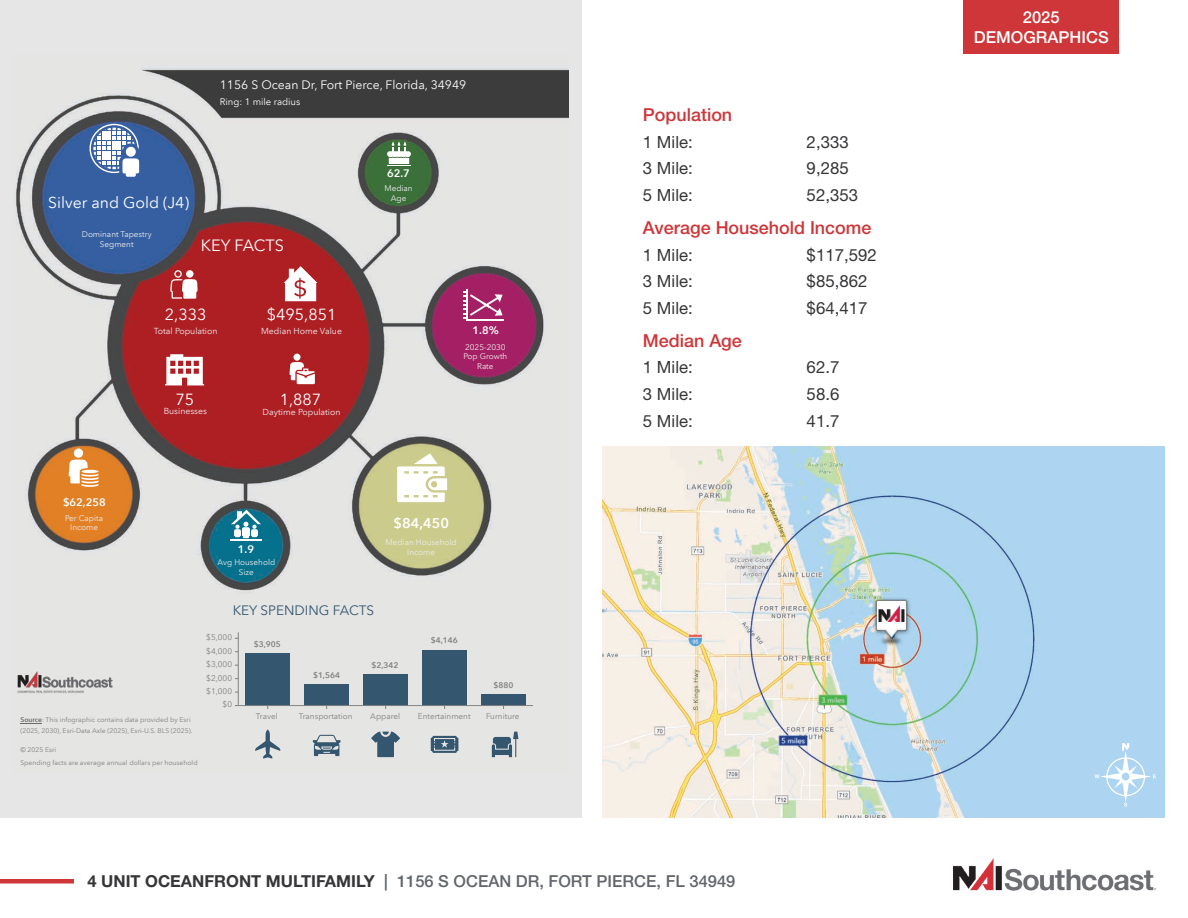
<style>
.page{position:relative;width:1188px;height:918px;background:#fff}
.page>*{position:absolute;margin:0;border:0;box-sizing:border-box;transform-origin:0 0}
.t1{font:500 18px "Helvetica Neue LT Std";color:#ce3639}
.t2{font:16.8px "Helvetica Neue LT Std";color:#363639}
.t3{font:500 16.5px "Helvetica Neue LT Std";color:#62666b}
.t4{font:500 16.5px/19.8px "Helvetica Neue LT Std";color:#fff;text-align:center}
.t5{font:16.35px "Avenir Next LT Pro";letter-spacing:-.005em;color:#fff}
.t6{font:16.05px "Avenir Next LT Pro";color:#fff}
.t7{font:15.75px "Avenir Next LT Pro";color:#fff}
.t8{font:600 14.1px "Avenir Next LT Pro";color:#fff}
.t9{font:13.65px "Avenir Next LT Pro";color:#34566f}
.t10{font:12.3px "Avenir Next LT Pro";color:#fff}
.t11{font:600 10.95px "Avenir Next LT Pro";color:#fff}
.t12{font:9.6px "Avenir Next LT Pro";color:#fff}
.t13{font:8.7px "Avenir Next LT Pro";color:#ececec}
.t14{font:8.1px/9.8px "Avenir Next LT Pro";color:#ececec;text-align:center}
.t15{font:8.1px "Avenir Next LT Pro";color:#818181}
.t16{font:600 8.1px "Avenir Next LT Pro";color:#818181}
.t17{font:6.75px/10.9px "Avenir Next LT Pro";color:#818181}
.s1{font-weight:600;color:#6a6a6a}
.s2{font-weight:700;color:#363639}
</style>
<div class="page">
<div style="left:0;top:0;width:581px;height:818px;background:#e6e6e6"></div>
<img style="left:16px;top:67px;width:552px;height:691px">
<svg style="left:90px;top:124px;width:49px;height:53px;background:#94aacc"></svg>
<svg style="left:170px;top:270px;width:28px;height:29px"></svg>
<div style="left:186px;top:270px;width:8px;height:8px;background:#fff;border-radius:50%"></div>
<svg style="left:284px;top:266px;width:33px;height:35px"></svg>
<svg style="left:165px;top:354px;width:39px;height:31px"></svg>
<div style="left:293px;top:354px;width:8px;height:7px;background:#fff;border-radius:50%"></div>
<svg style="left:289px;top:362px;width:26px;height:22px"></svg>
<svg style="left:387px;top:141px;width:24px;height:25px"></svg>
<hr style="left:466px;top:319px;width:37px;height:2px;background:#fff">
<svg style="left:463px;top:291px;width:40px;height:28px"></svg>
<hr style="left:466px;top:289px;width:2px;height:32px;background:#fff">
<svg style="left:397px;top:453px;width:50px;height:49px;background:#ededd7"></svg>
<hr style="left:230px;top:539px;width:32px;height:1px;background:#fff">
<svg style="left:231px;top:510px;width:30px;height:28px"></svg>
<div style="left:74px;top:449px;width:9px;height:9px;background:#fff;border-radius:50%"></div>
<svg style="left:69px;top:460px;width:30px;height:27px"></svg>
<hr style="left:81px;top:470px;width:18px;height:3px;background:#fff;border-radius:50%">
<div style="left:246px;top:653px;width:44px;height:53px;background:#34566f"></div>
<div style="left:305px;top:684px;width:44px;height:22px;background:#34566f"></div>
<div style="left:364px;top:674px;width:44px;height:32px;background:#34566f"></div>
<div style="left:422px;top:650px;width:45px;height:56px;background:#34566f"></div>
<div style="left:481px;top:694px;width:45px;height:12px;background:#34566f"></div>
<hr style="left:238px;top:705px;width:295px;height:1px;background:#818181">
<hr style="left:238px;top:632px;width:1px;height:74px;background:#818181">
<svg style="left:255px;top:729px;width:25px;height:30px"></svg>
<svg style="left:313px;top:735px;width:28px;height:21px"></svg>
<svg style="left:371px;top:732px;width:29px;height:25px"></svg>
<svg style="left:431px;top:736px;width:27px;height:17px"></svg>
<svg style="left:492px;top:732px;width:26px;height:25px"></svg>
<svg style="left:20px;top:723px;width:22px;height:1px"></svg>
<img style="left:16px;top:668px;width:134px;height:27px">
<img style="left:603px;top:446px;width:562px;height:372px">
<svg style="left:1094px;top:743px;width:62px;height:64px;background:#b9dbf3"></svg>
<img style="left:872px;top:597px;width:38px;height:48px">
<div style="left:963px;top:0;width:156px;height:54px;background:#ce3639"></div>
<hr style="left:0;top:879px;width:156px;height:4px;background:#ce3639">
<img style="left:954px;top:858px;width:202px;height:33px">
<div style="left:74px;top:869px;width:864px;height:24px;background:#fff"></div>
<h3 class="t10" style="left:220px;top:78px;width:248px">1156 S Ocean Dr, Fort Pierce, Florida, 34949</h3>
<h3 class="t12" style="left:220px;top:95px;width:82px">Ring: 1 mile radius</h3>
<h3 class="t7" style="left:48px;top:193px;width:142px">Silver and Gold (J4)</h3>
<p class="t14" style="left:82px;top:229px;width:71px">Dominant Tapestry<br>Segment</p>
<h3 class="t5" style="left:201px;top:236px;width:85px">KEY FACTS</h3>
<h3 class="t6" style="left:165px;top:305px;width:43px">2,333</h3>
<p class="t13" style="left:154px;top:326px;width:65px">Total Population</p>
<h3 class="t6" style="left:175px;top:389px;width:20px">75</h3>
<p class="t13" style="left:164px;top:406px;width:45px">Businesses</p>
<h3 class="t6" style="left:267px;top:305px;width:71px">$495,851</h3>
<p class="t13" style="left:261px;top:326px;width:82px">Median Home Value</p>
<h3 class="t6" style="left:280px;top:389px;width:43px">1,887</h3>
<p class="t13" style="left:263px;top:406px;width:79px">Daytime Population</p>
<h3 class="t11" style="left:387px;top:167px;width:24px">62.7</h3>
<p class="t14" style="left:384px;top:184px;width:30px">Median<br>Age</p>
<h3 class="t11" style="left:473px;top:324px;width:28px">1.8%</h3>
<p class="t14" style="left:463px;top:342px;width:45px">2025-2030<br>Pop Growth<br>Rate</p>
<h3 class="t11" style="left:63px;top:495px;width:44px">$62,258</h3>
<p class="t14" style="left:65px;top:513px;width:40px">Per Capita<br>Income</p>
<h3 class="t8" style="left:394px;top:514px;width:57px">$84,450</h3>
<p class="t14" style="left:386px;top:537px;width:73px">Median Household</p>
<h3 class="t11" style="left:238px;top:542px;width:18px">1.9</h3>
<p class="t14" style="left:407px;top:547px;width:29px">Income</p>
<p class="t14" style="left:218px;top:557px;width:59px">Avg Household<br>Size</p>
<h3 class="t9" style="left:233px;top:602px;width:143px">KEY SPENDING FACTS</h3>
<p class="t17" style="left:20px;top:715px;width:174px"><span class="s1">Source</span>: This infographic contains data provided by Esri (2025, 2030), Esri-Data Axle (2025), Esri-U.S. BLS (2025).</p>
<p class="t17" style="left:20px;top:743px;width:179px;line-height:12.9px">© 2025 Esri<br>Spending facts are average annual dollars per household</p>
<p class="t15" style="left:206px;top:632px;width:27px">$5,000</p>
<p class="t15" style="left:206px;top:646px;width:27px">$4,000</p>
<p class="t15" style="left:206px;top:660px;width:27px">$3,000</p>
<p class="t15" style="left:206px;top:673px;width:27px">$2,000</p>
<p class="t15" style="left:206px;top:687px;width:27px">$1,000</p>
<p class="t15" style="left:223px;top:700px;width:11px">$0</p>
<p class="t16" style="left:254px;top:639px;width:29px">$3,905</p>
<p class="t16" style="left:431px;top:636px;width:29px">$4,146</p>
<p class="t16" style="left:313px;top:670px;width:29px">$1,564</p>
<p class="t16" style="left:372px;top:660px;width:29px">$2,342</p>
<p class="t16" style="left:493px;top:680px;width:21px">$880</p>
<p class="t15" style="left:256px;top:711px;width:23px">Travel</p>
<p class="t15" style="left:299px;top:711px;width:55px">Transportation</p>
<p class="t15" style="left:370px;top:711px;width:31px">Apparel</p>
<p class="t15" style="left:418px;top:711px;width:54px">Entertainment</p>
<p class="t15" style="left:486px;top:711px;width:35px">Furniture</p>
<h1 class="t1" style="left:643px;top:104px;width:91px">Population</h1>
<h2 class="t2" style="left:643px;top:132px;width:51px">1 Mile:</h2>
<h2 class="t2" style="left:807px;top:132px;width:44px">2,333</h2>
<h2 class="t2" style="left:643px;top:158px;width:51px">3 Mile:</h2>
<h2 class="t2" style="left:807px;top:158px;width:44px">9,285</h2>
<h2 class="t2" style="left:643px;top:185px;width:51px">5 Mile:</h2>
<h2 class="t2" style="left:807px;top:185px;width:53px">52,353</h2>
<h1 class="t1" style="left:643px;top:217px;width:230px">Average Household Income</h1>
<h2 class="t2" style="left:643px;top:245px;width:51px">1 Mile:</h2>
<h2 class="t2" style="left:807px;top:245px;width:72px">$117,592</h2>
<h2 class="t2" style="left:643px;top:271px;width:51px">3 Mile:</h2>
<h2 class="t2" style="left:807px;top:271px;width:62px">$85,862</h2>
<h2 class="t2" style="left:643px;top:298px;width:51px">5 Mile:</h2>
<h2 class="t2" style="left:807px;top:298px;width:62px">$64,417</h2>
<h1 class="t1" style="left:643px;top:330px;width:100px">Median Age</h1>
<h2 class="t2" style="left:643px;top:357px;width:51px">1 Mile:</h2>
<h2 class="t2" style="left:807px;top:357px;width:34px">62.7</h2>
<h2 class="t2" style="left:643px;top:384px;width:51px">3 Mile:</h2>
<h2 class="t2" style="left:807px;top:384px;width:34px">58.6</h2>
<h2 class="t2" style="left:643px;top:411px;width:51px">5 Mile:</h2>
<h2 class="t2" style="left:807px;top:411px;width:34px">41.7</h2>
<h3 class="t3" style="left:87px;top:871px;width:649px"><span class="s2">4 UNIT OCEANFRONT MULTIFAMILY</span> | 1156 S OCEAN DR, FORT PIERCE, FL 34949</h3>
<h3 class="t4" style="left:974px;top:7px;width:136px">2025<br>DEMOGRAPHICS</h3>
</div>
